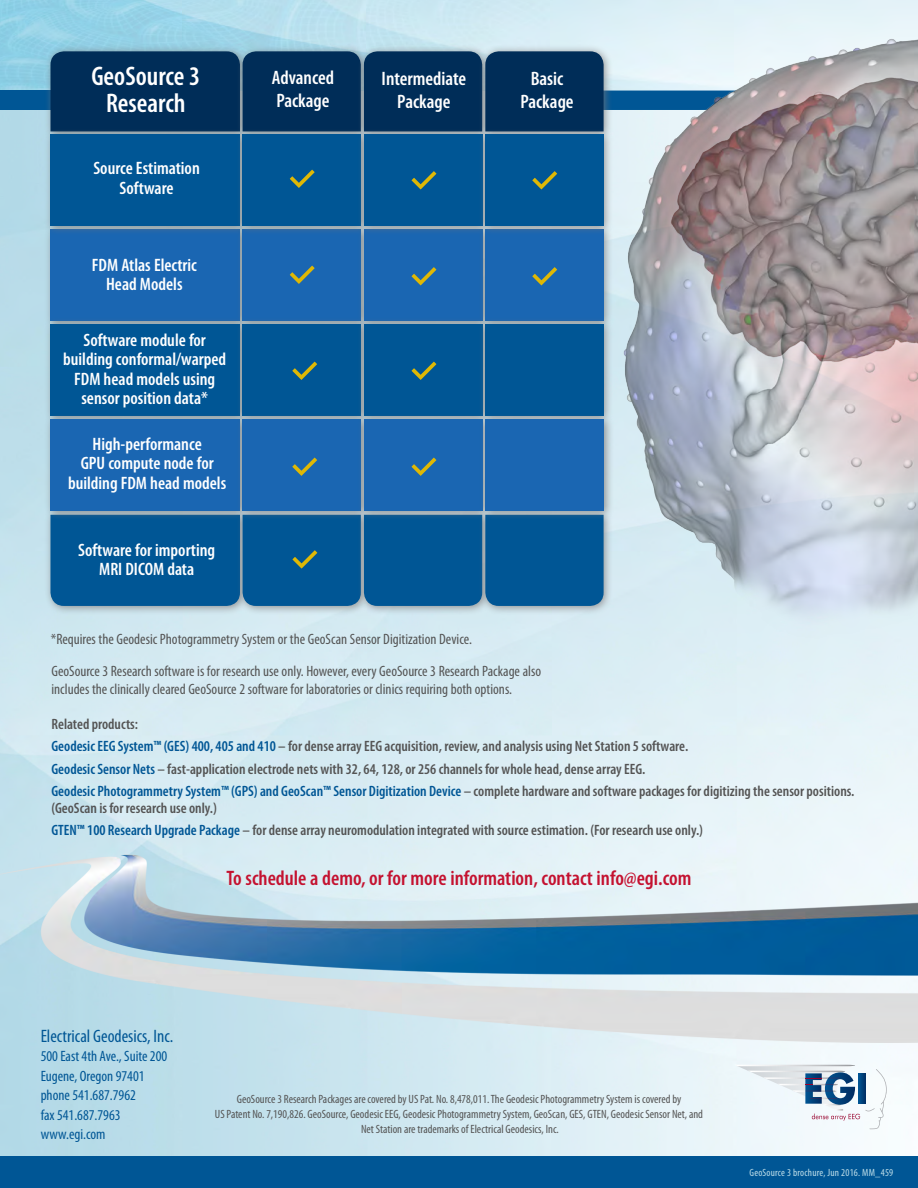
<style>
.page{position:relative;width:918px;height:1188px;background:#fff}
.page>*{position:absolute;margin:0;border:0;box-sizing:border-box;transform-origin:0 0}
.t1{font:600 condensed 27px "Myriad Pro";color:#fff}
.t2{font:600 condensed 21px "Myriad Pro";color:#c41230}
.t3{font:600 condensed 19.5px "Myriad Pro";color:#fff}
.t4{font:600 condensed 18px/19.5px "Myriad Pro";color:#fff;text-align:center}
.title1{font:condensed 18px "Myriad Pro";color:#005695}
.t5{font:600 condensed 15px "Myriad Pro";color:#545454}
.t6{font:condensed 15px/18px "Myriad Pro";color:#545454}
.t7{font:600 condensed 15px "Myriad Pro";color:#005695}
.title1-2{font:condensed 15px "Myriad Pro";color:#005695}
.t8{font:condensed 12px "Myriad Pro";color:#545454}
.t9{font:condensed 10.5px "Myriad Pro";letter-spacing:.02em;color:#bddde8}
.s1{color:#005695}
.s2{color:#545454}
</style>
<div class="page">
<img style="left:0;top:110px;width:918px;height:1047px">
<svg style="left:734px;top:1065px;width:153px;height:64px"></svg>
<img style="left:0;top:847px;width:918px;height:203px">
<div style="left:0;top:1157px;width:918px;height:31px;background:#005695"></div>
<img style="left:0;top:0;width:918px;height:91px">
<div style="left:0;top:91px;width:73px;height:19px;background:#005695"></div>
<div style="left:44px;top:45px;width:206px;height:96px;background:#7a7677;opacity:.75"></div>
<div style="left:236px;top:45px;width:135px;height:96px;background:#7a7677;opacity:.75"></div>
<div style="left:357px;top:45px;width:135px;height:96px;background:#7a7677;opacity:.75"></div>
<div style="left:479px;top:45px;width:135px;height:96px;background:#7a7677;opacity:.75"></div>
<svg style="left:50px;top:51px;width:495px;height:77px;background:#05315b"></svg>
<div style="left:44px;top:223px;width:206px;height:107px;background:#b3d3df"></div>
<div style="left:50px;top:229px;width:190px;height:92px;background:#1a66b2"></div>
<div style="left:44px;top:318px;width:206px;height:107px;background:#7a7677;opacity:.75"></div>
<div style="left:50px;top:324px;width:190px;height:92px;background:#005695"></div>
<div style="left:44px;top:508px;width:206px;height:108px;background:#7a7677;opacity:.75"></div>
<div style="left:44px;top:413px;width:206px;height:108px;background:#7a7677;opacity:.75"></div>
<div style="left:51px;top:420px;width:189px;height:91px;background:#1a66b2"></div>
<div style="left:44px;top:128px;width:206px;height:107px;background:#7a7677;opacity:.75"></div>
<div style="left:50px;top:135px;width:190px;height:91px;background:#005695"></div>
<div style="left:236px;top:223px;width:135px;height:107px;background:#7a7677;opacity:.75"></div>
<div style="left:243px;top:229px;width:118px;height:92px;background:#1a66b2"></div>
<div style="left:236px;top:318px;width:135px;height:107px;background:#7a7677;opacity:.75"></div>
<div style="left:243px;top:324px;width:118px;height:92px;background:#005695"></div>
<div style="left:236px;top:508px;width:135px;height:108px;background:#7a7677;opacity:.75"></div>
<div style="left:236px;top:413px;width:135px;height:108px;background:#7a7677;opacity:.75"></div>
<div style="left:243px;top:420px;width:118px;height:91px;background:#1a66b2"></div>
<div style="left:236px;top:128px;width:135px;height:107px;background:#7a7677;opacity:.75"></div>
<div style="left:243px;top:135px;width:118px;height:91px;background:#005695"></div>
<div style="left:357px;top:223px;width:135px;height:107px;background:#7a7677;opacity:.75"></div>
<div style="left:364px;top:229px;width:118px;height:92px;background:#1a66b2"></div>
<div style="left:357px;top:318px;width:135px;height:107px;background:#7a7677;opacity:.75"></div>
<div style="left:364px;top:324px;width:118px;height:92px;background:#005695"></div>
<div style="left:357px;top:508px;width:135px;height:108px;background:#7a7677;opacity:.75"></div>
<div style="left:357px;top:413px;width:135px;height:108px;background:#7a7677;opacity:.75"></div>
<div style="left:364px;top:420px;width:118px;height:91px;background:#1a66b2"></div>
<div style="left:357px;top:128px;width:135px;height:107px;background:#7a7677;opacity:.75"></div>
<div style="left:364px;top:135px;width:118px;height:91px;background:#005695"></div>
<div style="left:479px;top:223px;width:135px;height:107px;background:#7a7677;opacity:.75"></div>
<div style="left:485px;top:229px;width:119px;height:92px;background:#1a66b2"></div>
<div style="left:479px;top:318px;width:135px;height:107px;background:#7a7677;opacity:.75"></div>
<div style="left:485px;top:324px;width:119px;height:92px;background:#005695"></div>
<div style="left:479px;top:508px;width:135px;height:108px;background:#7a7677;opacity:.75"></div>
<div style="left:479px;top:413px;width:135px;height:108px;background:#7a7677;opacity:.75"></div>
<div style="left:485px;top:420px;width:119px;height:91px;background:#1a66b2"></div>
<div style="left:479px;top:128px;width:135px;height:107px;background:#7a7677;opacity:.75"></div>
<div style="left:485px;top:135px;width:119px;height:91px;background:#005695"></div>
<svg style="left:290px;top:170px;width:25px;height:18px"></svg>
<svg style="left:290px;top:266px;width:25px;height:18px"></svg>
<svg style="left:412px;top:171px;width:24px;height:18px"></svg>
<svg style="left:412px;top:267px;width:24px;height:18px"></svg>
<svg style="left:412px;top:362px;width:24px;height:18px"></svg>
<svg style="left:412px;top:458px;width:24px;height:18px"></svg>
<svg style="left:532px;top:177px;width:13px;height:12px"></svg>
<svg style="left:532px;top:273px;width:13px;height:12px"></svg>
<svg style="left:292px;top:362px;width:25px;height:18px"></svg>
<svg style="left:292px;top:458px;width:25px;height:18px"></svg>
<div style="left:50px;top:515px;width:495px;height:91px;background:#005695"></div>
<img style="left:545px;top:31px;width:373px;height:608px">
<p class="t1" style="left:91px;top:61px;width:110px">GeoSource 3</p>
<p class="t1" style="left:106px;top:88px;width:81px">Research</p>
<p class="t4" style="left:93px;top:159px;width:108px">Source Estimation<br>Software</p>
<p class="t4" style="left:92px;top:256px;width:106px">FDM Atlas Electric</p>
<p class="t4" style="left:106px;top:275px;width:78px">Head Models</p>
<p class="t4" style="left:84px;top:330px;width:124px">Software module for</p>
<p class="t4" style="left:63px;top:350px;width:165px">building conformal/warped</p>
<p class="t4" style="left:74px;top:369px;width:142px">FDM head models using</p>
<p class="t4" style="left:81px;top:389px;width:128px">sensor position data*</p>
<p class="t4" style="left:93px;top:435px;width:111px">High-performance</p>
<p class="t4" style="left:81px;top:454px;width:134px">GPU compute node for</p>
<p class="t4" style="left:68px;top:473px;width:160px">building FDM head models</p>
<p class="t4" style="left:78px;top:540px;width:139px">Software for importing</p>
<p class="t4" style="left:99px;top:560px;width:97px">MRI DICOM data</p>
<p class="t3" style="left:272px;top:67px;width:64px">Advanced</p>
<p class="t3" style="left:276px;top:90px;width:55px">Package</p>
<p class="t3" style="left:382px;top:68px;width:86px">Intermediate</p>
<p class="t3" style="left:397px;top:90px;width:55px">Package</p>
<p class="t6" style="left:51px;top:630px;width:423px">*Requires the Geodesic Photogrammetry System or the GeoScan Sensor Digitization Device.</p>
<p class="t3" style="left:531px;top:68px;width:34px">Basic</p>
<p class="t3" style="left:520px;top:91px;width:55px">Package</p>
<p class="t6" style="left:51px;top:662px;width:491px">GeoSource 3 Research software is for research use only. However, every GeoSource 3 Research Package also includes the clinically cleared GeoSource 2 software for laboratories or clinics requiring both options.</p>
<p class="t5" style="left:51px;top:715px;width:88px">Related products:</p>
<p class="t5" style="left:51px;top:738px;width:638px"><span class="s1">Geodesic EEG System™ (GES) 400, 405 and 410</span> – for dense array EEG acquisition, review, and analysis using Net Station 5 software.</p>
<p class="t5" style="left:51px;top:760px;width:596px"><span class="s1">Geodesic Sensor Nets</span> – fast-application electrode nets with 32, 64, 128, or 256 channels for whole head, dense array EEG.</p>
<p class="t7" style="left:51px;top:783px;width:805px">Geodesic Photogrammetry System™ (GPS) and GeoScan™ Sensor Digitization Device <span class="s2">– complete hardware and software packages for digitizing the sensor positions.</span></p>
<p class="t5" style="left:51px;top:799px;width:167px">(GeoScan is for research use only.)</p>
<p class="t5" style="left:51px;top:822px;width:653px"><span class="s1">GTEN™ 100 Research Upgrade Package</span> – for dense array neuromodulation integrated with source estimation. (For research use only.)</p>
<p class="t2" style="left:226px;top:867px;width:467px">To schedule a demo, or for more information, contact info@egi.com</p>
<p class="title1" style="left:41px;top:1025px;width:134px">Electrical Geodesics, Inc.</p>
<p class="title1-2" style="left:41px;top:1047px;width:128px">500 East 4th Ave., Suite 200</p>
<p class="title1-2" style="left:41px;top:1067px;width:105px">Eugene, Oregon 97401</p>
<p class="title1-2" style="left:41px;top:1086px;width:97px">phone 541.687.7962</p>
<p class="title1-2" style="left:41px;top:1106px;width:81px">fax 541.687.7963</p>
<p class="title1-2" style="left:41px;top:1125px;width:66px">www.egi.com</p>
<p class="t8" style="left:237px;top:1091px;width:446px">GeoSource 3 Research Packages are covered by US Pat. No. 8,478,011. The Geodesic Photogrammetry System is covered by</p>
<p class="t8" style="left:215px;top:1106px;width:490px">US Patent No. 7,190,826. GeoSource, Geodesic EEG, Geodesic Photogrammetry System, GeoScan, GES, GTEN, Geodesic Sensor Net, and</p>
<p class="t8" style="left:361px;top:1121px;width:199px">Net Station are trademarks of Electrical Geodesics, Inc.</p>
<p class="t9" style="left:750px;top:1166px;width:145px">GeoSource 3 brochure, Jun 2016. MM_459</p>
</div>
